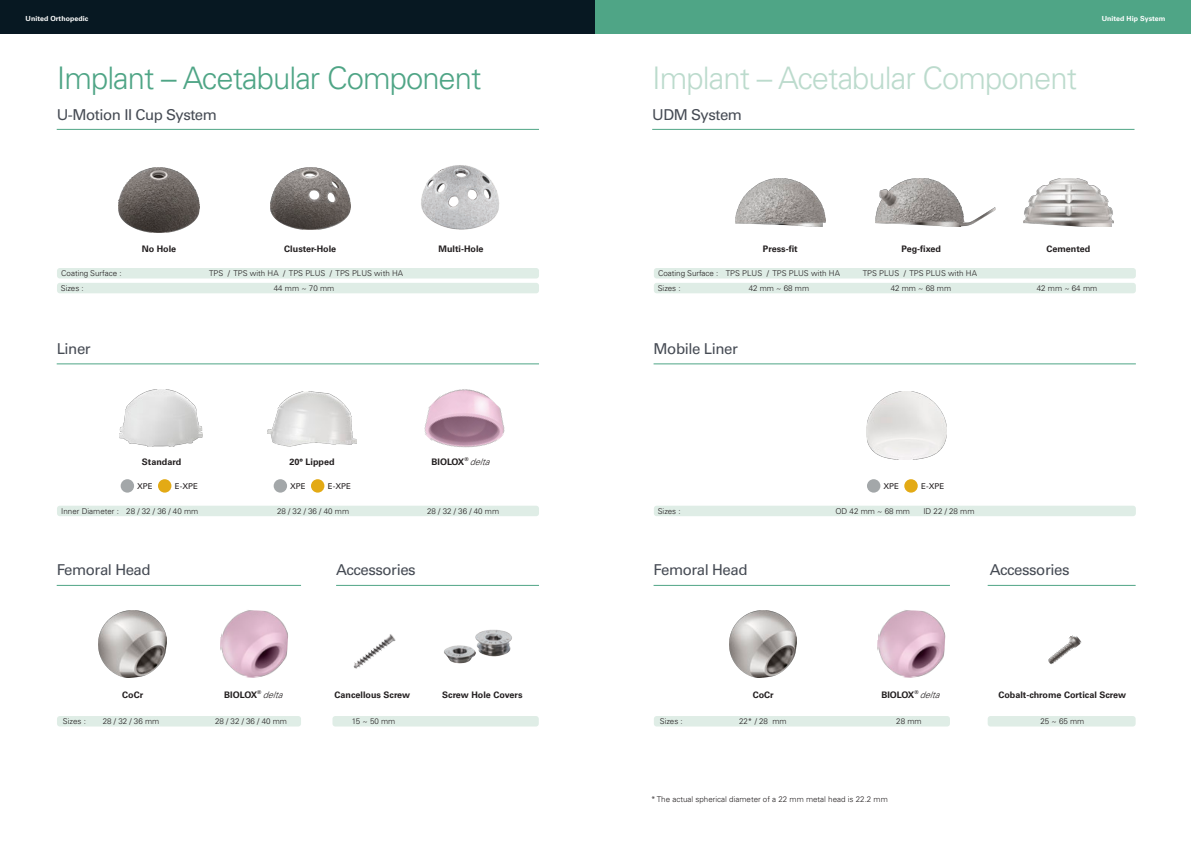
<style>
.page{position:relative;width:1191px;height:842px;background:#fff}
.page>*{position:absolute;margin:0;border:0;box-sizing:border-box;transform-origin:0 0}
.大標{font:300 31px "Univers LT Pro 45";letter-spacing:-.03em;color:#4fa586}
.大標-2{font:300 31px "Univers LT Pro 45";letter-spacing:-.03em;color:#bcdbcd}
.中標{font:15px "Univers LT Pro 55 Roman";letter-spacing:-.03em;color:#464b54}
.產品標{font:700 9px "Univers LT Pro 65";color:#231f20}
.產品標-2{font:italic 300 9px "Univers LT Pro 45";color:#231f20}
.內文{font:300 8px "Univers LT Pro 45";color:#231f20}
.t1{font:8px "Univers LT Pro 55 Roman";color:#231f20}
.t2{font:700 7px "Univers LT Pro 65";letter-spacing:.01em;color:#fff}
.產品標-3{font:700 5.2px "Univers LT Pro 65";color:#231f20}
</style>
<div class="page">
<hr style="left:57px;top:129px;width:482px;height:1px;background:#4fa586">
<hr style="left:57px;top:363px;width:482px;height:1px;background:#4fa586">
<hr style="left:653px;top:363px;width:482px;height:1px;background:#4fa586">
<hr style="left:57px;top:585px;width:244px;height:1px;background:#4fa586">
<hr style="left:336px;top:585px;width:203px;height:1px;background:#4fa586">
<hr style="left:653px;top:585px;width:297px;height:1px;background:#4fa586">
<hr style="left:987px;top:585px;width:148px;height:1px;background:#4fa586">
<hr style="left:652px;top:129px;width:482px;height:1px;background:#4fa586">
<div style="left:57px;top:716px;width:244px;height:10px;background:#dfede6;border-radius:3px"></div>
<div style="left:332px;top:716px;width:207px;height:10px;background:#dfede6;border-radius:3px"></div>
<div style="left:654px;top:716px;width:296px;height:10px;background:#dfede6;border-radius:3px"></div>
<div style="left:987px;top:716px;width:148px;height:10px;background:#dfede6;border-radius:3px"></div>
<div style="left:57px;top:506px;width:482px;height:10px;background:#dfede6;border-radius:3px"></div>
<div style="left:654px;top:506px;width:481px;height:10px;background:#dfede6;border-radius:3px"></div>
<div style="left:57px;top:268px;width:482px;height:10px;background:#dfede6;border-radius:3px"></div>
<div style="left:654px;top:268px;width:481px;height:10px;background:#dfede6;border-radius:3px"></div>
<div style="left:57px;top:283px;width:482px;height:10px;background:#dfede6;border-radius:3px"></div>
<div style="left:654px;top:283px;width:481px;height:10px;background:#dfede6;border-radius:3px"></div>
<div style="left:274px;top:479px;width:13px;height:14px;background:#a3a7a9;border-radius:50%"></div>
<div style="left:867px;top:479px;width:13px;height:14px;background:#a3a7a9;border-radius:50%"></div>
<div style="left:121px;top:479px;width:13px;height:14px;background:#a3a7a9;border-radius:50%"></div>
<div style="left:311px;top:479px;width:13px;height:14px;background:#e3aa15;border-radius:50%"></div>
<div style="left:904px;top:479px;width:13px;height:14px;background:#e3aa15;border-radius:50%"></div>
<div style="left:158px;top:479px;width:13px;height:14px;background:#e3aa15;border-radius:50%"></div>
<img style="left:270px;top:167px;width:80px;height:63px">
<img style="left:118px;top:167px;width:82px;height:65px">
<img style="left:421px;top:165px;width:79px;height:65px">
<img style="left:119px;top:390px;width:83px;height:56px">
<img style="left:424px;top:389px;width:81px;height:59px">
<img style="left:268px;top:392px;width:88px;height:54px">
<img style="left:220px;top:610px;width:68px;height:68px">
<img style="left:877px;top:610px;width:69px;height:68px">
<img style="left:99px;top:610px;width:67px;height:68px">
<img style="left:729px;top:610px;width:68px;height:68px">
<img style="left:353px;top:634px;width:43px;height:35px">
<img style="left:1048px;top:635px;width:34px;height:30px">
<img style="left:444px;top:629px;width:68px;height:35px">
<img style="left:735px;top:178px;width:90px;height:49px">
<img style="left:1023px;top:178px;width:90px;height:49px">
<img style="left:875px;top:178px;width:120px;height:48px">
<img style="left:866px;top:392px;width:80px;height:67px">
<div style="left:0;top:0;width:595px;height:34px;background:#071822"></div>
<div style="left:595px;top:0;width:596px;height:34px;background:#4fa586"></div>
<p class="t2" style="left:26px;top:14px;width:64px">United Orthopedic</p>
<p class="t2" style="left:1101px;top:14px;width:65px">United Hip System</p>
<p class="大標" style="left:57px;top:58px;width:426px">Implant – Acetabular Component</p>
<p class="中標" style="left:57px;top:104px;width:162px">U-Motion II Cup System</p>
<p class="大標-2" style="left:652px;top:58px;width:426px">Implant – Acetabular Component</p>
<p class="中標" style="left:652px;top:104px;width:91px">UDM System</p>
<p class="產品標" style="left:142px;top:242px;width:36px">No Hole</p>
<p class="產品標" style="left:763px;top:242px;width:36px">Press-fit</p>
<p class="產品標" style="left:284px;top:242px;width:53px">Cluster-Hole</p>
<p class="產品標" style="left:901px;top:242px;width:41px">Peg-fixed</p>
<p class="產品標" style="left:438px;top:242px;width:46px">Multi-Hole</p>
<p class="產品標" style="left:1046px;top:242px;width:45px">Cemented</p>
<p class="內文" style="left:61px;top:268px;width:62px">Coating Surface :</p>
<p class="內文" style="left:209px;top:268px;width:196px">TPS / TPS with HA / TPS PLUS / TPS PLUS with HA</p>
<p class="內文" style="left:658px;top:268px;width:183px">Coating Surface : TPS PLUS / TPS PLUS with HA</p>
<p class="內文" style="left:863px;top:268px;width:116px">TPS PLUS / TPS PLUS with HA</p>
<p class="內文" style="left:61px;top:283px;width:24px">Sizes :</p>
<p class="內文" style="left:274px;top:283px;width:62px">44 mm ~ 70 mm</p>
<p class="內文" style="left:658px;top:283px;width:24px">Sizes :</p>
<p class="內文" style="left:748px;top:283px;width:62px">42 mm ~ 68 mm</p>
<p class="內文" style="left:890px;top:283px;width:62px">42 mm ~ 68 mm</p>
<p class="內文" style="left:1036px;top:283px;width:62px">42 mm ~ 64 mm</p>
<p class="中標" style="left:57px;top:338px;width:36px">Liner</p>
<p class="中標" style="left:653px;top:338px;width:86px">Mobile Liner</p>
<p class="產品標" style="left:142px;top:456px;width:41px">Standard</p>
<p class="產品標" style="left:289px;top:456px;width:47px">20° Lipped</p>
<p class="產品標" style="left:431px;top:456px;width:34px">BIOLOX</p>
<p class="產品標-3" style="left:464px;top:455px;width:6px">®</p>
<p class="產品標-2" style="left:470px;top:456px;width:25px">delta</p>
<p class="t1" style="left:137px;top:480px;width:17px">XPE</p>
<p class="t1" style="left:175px;top:480px;width:25px">E-XPE</p>
<p class="t1" style="left:290px;top:480px;width:17px">XPE</p>
<p class="t1" style="left:328px;top:480px;width:25px">E-XPE</p>
<p class="t1" style="left:883px;top:480px;width:17px">XPE</p>
<p class="t1" style="left:921px;top:480px;width:25px">E-XPE</p>
<p class="內文" style="left:61px;top:505px;width:139px">Inner Diameter : 28 / 32 / 36 / 40 mm</p>
<p class="內文" style="left:277px;top:505px;width:74px">28 / 32 / 36 / 40 mm</p>
<p class="內文" style="left:427px;top:505px;width:74px">28 / 32 / 36 / 40 mm</p>
<p class="內文" style="left:658px;top:505px;width:24px">Sizes :</p>
<p class="內文" style="left:835px;top:505px;width:76px">OD 42 mm ~ 68 mm</p>
<p class="內文" style="left:923px;top:505px;width:53px">ID 22 / 28 mm</p>
<p class="中標" style="left:57px;top:560px;width:95px">Femoral Head</p>
<p class="中標" style="left:336px;top:560px;width:81px">Accessories</p>
<p class="中標" style="left:653px;top:560px;width:95px">Femoral Head</p>
<p class="中標" style="left:989px;top:560px;width:81px">Accessories</p>
<p class="產品標" style="left:224px;top:689px;width:34px">BIOLOX</p>
<p class="產品標-3" style="left:257px;top:689px;width:6px">®</p>
<p class="產品標-2" style="left:263px;top:689px;width:25px">delta</p>
<p class="產品標" style="left:881px;top:689px;width:34px">BIOLOX</p>
<p class="產品標-3" style="left:914px;top:689px;width:6px">®</p>
<p class="產品標-2" style="left:920px;top:689px;width:25px">delta</p>
<p class="產品標" style="left:334px;top:689px;width:77px">Cancellous Screw</p>
<p class="產品標" style="left:442px;top:689px;width:82px">Screw Hole Covers</p>
<p class="產品標" style="left:998px;top:689px;width:129px">Cobalt-chrome Cortical Screw</p>
<p class="產品標" style="left:122px;top:689px;width:23px">CoCr</p>
<p class="產品標" style="left:752px;top:689px;width:23px">CoCr</p>
<p class="內文" style="left:63px;top:716px;width:24px">Sizes :</p>
<p class="內文" style="left:103px;top:716px;width:58px">28 / 32 / 36 mm</p>
<p class="內文" style="left:215px;top:716px;width:74px">28 / 32 / 36 / 40 mm</p>
<p class="內文" style="left:352px;top:716px;width:45px">15 ~ 50 mm</p>
<p class="內文" style="left:660px;top:716px;width:24px">Sizes :</p>
<p class="內文" style="left:739px;top:716px;width:49px">22* / 28 mm</p>
<p class="內文" style="left:896px;top:716px;width:27px">28 mm</p>
<p class="內文" style="left:1040px;top:716px;width:45px">25 ~ 65 mm</p>
<p class="內文" style="left:651px;top:794px;width:238px">* The actual spherical diameter of a 22 mm metal head is 22.2 mm</p>
</div>
